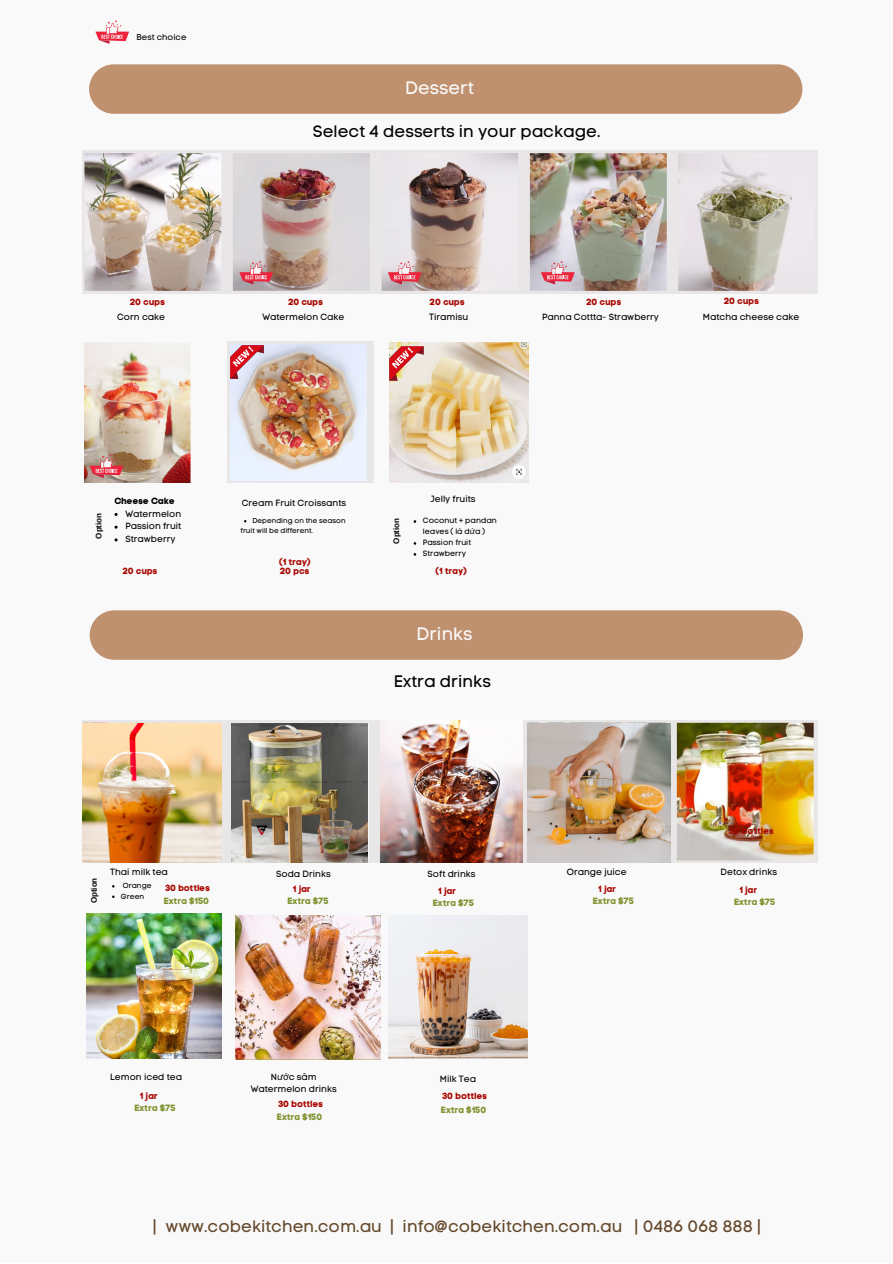
<style>
.page{position:relative;width:893px;height:1264px;background:#fff}
.page>*{position:absolute;margin:0;border:0;box-sizing:border-box;transform-origin:0 0}
.t1{font:17.85px "Code Pro Normal LC";color:#f9f9f9}
.t2{font:16.5px "Code Pro Normal LC";color:#64482b}
.t3{font:16.5px "Code Pro Normal LC";color:#000}
.t4{font:9px/12.8px "Code Pro Normal LC";color:#000;text-align:justify}
.t5{font:9px "Code Pro Bold LC";color:#a90904}
.t6{font:9px "Code Pro Bold LC";color:#7f9330}
.t7{font:9px "Code Pro Bold LC";color:#000}
.t8{font:8.4px "Code Pro Normal LC";color:#000}
.t9{font:700 7.95px "Arimo";color:#000}
.t10{font:7.8px/10.9px "Code Pro Normal LC";color:#000}
.t11{font:7.35px/10.4px "Code Pro Normal LC";color:#000}
.t12{font:7.05px/10.1px "Code Pro Normal LC";color:#000}
.s1{font-family:"Noto Sans"}
</style>
<div class="page">
<div style="left:0;top:0;width:892px;height:1262px;background:#f9f9f9"></div>
<img style="left:82px;top:150px;width:735px;height:143px">
<img style="left:227px;top:341px;width:147px;height:142px">
<img style="left:82px;top:720px;width:735px;height:142px">
<div style="left:89px;top:64px;width:713px;height:50px;background:#c0916f;border-radius:25px"></div>
<img style="left:85px;top:342px;width:105px;height:140px">
<img style="left:389px;top:342px;width:139px;height:140px">
<img style="left:231px;top:723px;width:136px;height:139px">
<img style="left:82px;top:723px;width:139px;height:139px">
<img style="left:527px;top:723px;width:143px;height:139px">
<img style="left:86px;top:913px;width:135px;height:145px">
<img style="left:235px;top:915px;width:145px;height:144px">
<img style="left:388px;top:915px;width:139px;height:143px">
<img style="left:381px;top:720px;width:141px;height:142px">
<div style="left:90px;top:610px;width:713px;height:49px;background:#c0916f;border-radius:25px"></div>
<svg style="left:95px;top:20px;width:34px;height:24px"></svg>
<svg style="left:239px;top:261px;width:34px;height:23px"></svg>
<svg style="left:388px;top:261px;width:33px;height:23px"></svg>
<svg style="left:541px;top:261px;width:33px;height:23px"></svg>
<svg style="left:90px;top:454px;width:33px;height:24px"></svg>
<img style="left:389px;top:342px;width:38px;height:42px">
<img style="left:227px;top:341px;width:40px;height:41px">
<p class="t8" style="left:136px;top:32px;width:51px">Best choice</p>
<h1 class="t1" style="left:405px;top:77px;width:70px">Dessert</h1>
<h2 class="t3" style="left:313px;top:122px;width:289px">Select 4 desserts in your package.</h2>
<p class="t5" style="left:130px;top:296px;width:36px">20 cups</p>
<p class="t5" style="left:288px;top:296px;width:36px">20 cups</p>
<p class="t5" style="left:430px;top:296px;width:36px">20 cups</p>
<p class="t5" style="left:586px;top:296px;width:36px">20 cups</p>
<p class="t5" style="left:724px;top:296px;width:36px">20 cups</p>
<p class="t4" style="left:117px;top:310px;width:50px">Corn cake</p>
<p class="t4" style="left:262px;top:310px;width:84px">Watermelon Cake</p>
<p class="t4" style="left:429px;top:310px;width:41px">Tiramisu</p>
<p class="t4" style="left:542px;top:310px;width:118px">Panna Cottta- Strawberry</p>
<p class="t4" style="left:702px;top:310px;width:98px">Matcha cheese cake</p>
<p class="t9" style="left:94px;top:538px;width:27px;rotate:-90deg">Option</p>
<p class="t7" style="left:114px;top:495px;width:62px">Cheese Cake</p>
<p class="t4" style="left:125px;top:507px;width:57px">Watermelon Passion fruit Strawberry</p>
<p class="t5" style="left:123px;top:565px;width:36px">20 cups</p>
<p class="t4" style="left:242px;top:496px;width:106px">Cream Fruit Croissants</p>
<p class="t12" style="left:240px;top:515px;width:107px;text-indent:12px">Depending on the season fruit will be different.</p>
<p class="t5" style="left:279px;top:556px;width:34px">(1 tray)</p>
<p class="t5" style="left:280px;top:565px;width:31px">20 pcs</p>
<p class="t4" style="left:431px;top:492px;width:46px">Jelly fruits</p>
<p class="t9" style="left:392px;top:543px;width:27px;rotate:-90deg">Option</p>
<p class="t10" style="left:423px;top:515px;width:75px">Coconut + pandan leaves ( lá d<span class="s1">ứ</span>a )<br>Passion fruit<br>Strawberry</p>
<p class="t5" style="left:435px;top:565px;width:34px">(1 tray)</p>
<h1 class="t1" style="left:416px;top:623px;width:57px">Drinks</h1>
<h2 class="t3" style="left:394px;top:671px;width:99px">Extra drinks</h2>
<p class="t5" style="left:729px;top:825px;width:46px">30 bottles</p>
<p class="t4" style="left:110px;top:865px;width:59px">Thai milk tea</p>
<p class="t4" style="left:276px;top:867px;width:56px">Soda Drinks</p>
<p class="t4" style="left:427px;top:867px;width:49px">Soft drinks</p>
<p class="t4" style="left:566px;top:865px;width:61px">Orange juice</p>
<p class="t4" style="left:720px;top:865px;width:58px">Detox drinks</p>
<p class="t9" style="left:90px;top:903px;width:27px;rotate:-90deg">Option</p>
<p class="t11" style="left:121px;top:880px;width:32px">Orange<br>Green</p>
<p class="t5" style="left:165px;top:882px;width:46px">30 bottles</p>
<p class="t5" style="left:293px;top:883px;width:19px">1 jar</p>
<p class="t5" style="left:598px;top:883px;width:19px">1 jar</p>
<p class="t6" style="left:593px;top:895px;width:43px">Extra $75</p>
<p class="t5" style="left:739px;top:884px;width:19px">1 jar</p>
<p class="t6" style="left:734px;top:896px;width:43px">Extra $75</p>
<p class="t5" style="left:438px;top:885px;width:19px">1 jar</p>
<p class="t6" style="left:433px;top:897px;width:43px">Extra $75</p>
<p class="t6" style="left:164px;top:895px;width:47px">Extra $150</p>
<p class="t6" style="left:287px;top:895px;width:43px">Extra $75</p>
<p class="t4" style="left:110px;top:1069px;width:73px">Lemon iced tea</p>
<p class="t4" style="left:251px;top:1070px;width:87px;line-height:12.3px;text-align:center">N<span class="s1">ướ</span>c sâm<br>Watermelon drinks</p>
<p class="t4" style="left:440px;top:1072px;width:38px">Milk Tea</p>
<p class="t5" style="left:140px;top:1090px;width:19px">1 jar</p>
<p class="t6" style="left:134px;top:1102px;width:43px">Extra $75</p>
<p class="t5" style="left:442px;top:1090px;width:46px">30 bottles</p>
<p class="t6" style="left:441px;top:1103px;width:47px">Extra $150</p>
<p class="t5" style="left:278px;top:1098px;width:46px">30 bottles</p>
<p class="t6" style="left:277px;top:1111px;width:47px">Extra $150</p>
<h2 class="t2" style="left:153px;top:1216px;width:610px">| www.cobekitchen.com.au | info@cobekitchen.com.au | 0486 068 888 |</h2>
</div>
